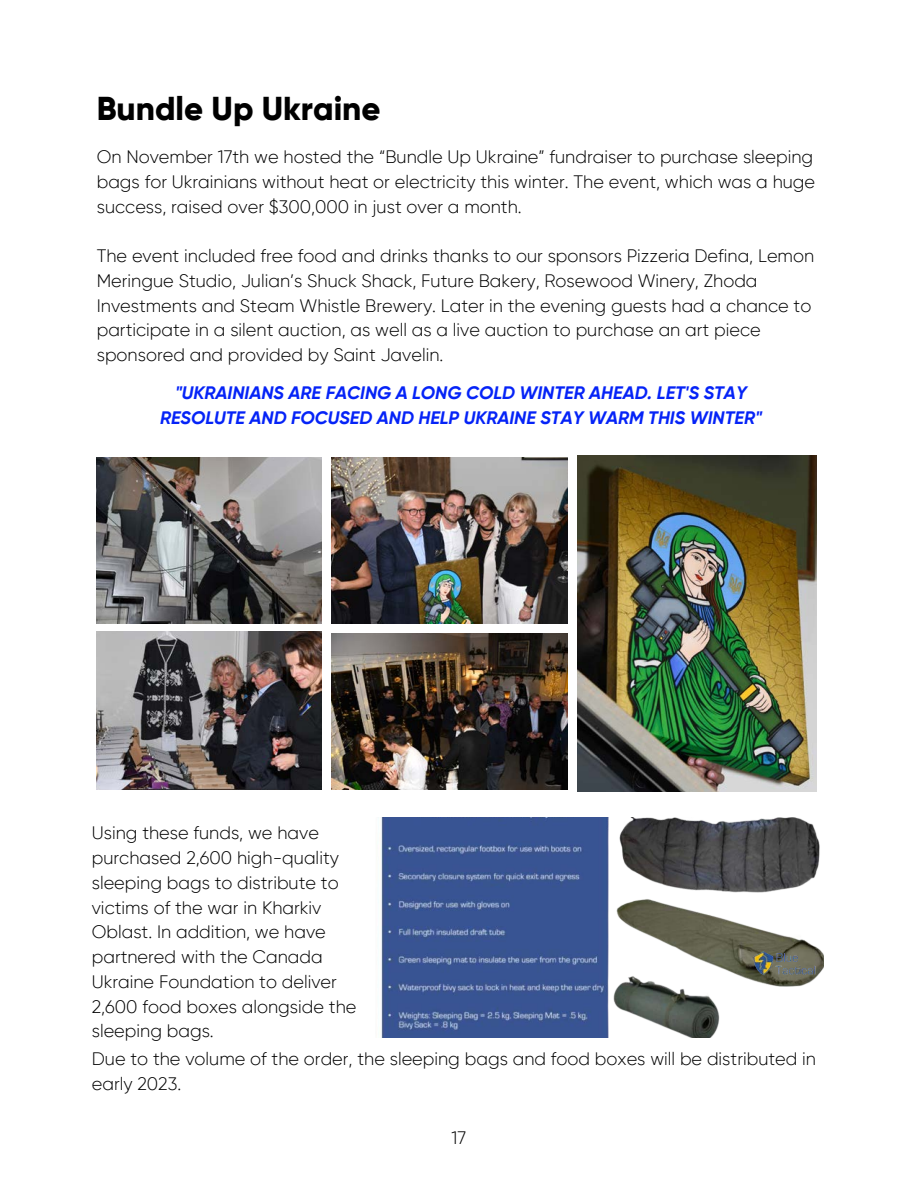
<style>
.page{position:relative;width:918px;height:1188px;background:#fff}
.page>*{position:absolute;margin:0;border:0;box-sizing:border-box;transform-origin:0 0}
.t1{font:800 33px "Gilroy";color:#000}
.t2{font:300 18px/24.8px "Gilroy";color:#000}
.t3{font:italic 700 18px/24.8px "Gilroy";color:#0523f7;text-align:center}
</style>
<div class="page">
<img style="left:331px;top:458px;width:236px;height:165px">
<img style="left:97px;top:458px;width:225px;height:165px">
<img style="left:97px;top:631px;width:225px;height:159px">
<img style="left:331px;top:633px;width:236px;height:156px">
<img style="left:577px;top:456px;width:240px;height:335px">
<img style="left:381px;top:818px;width:442px;height:219px">
<img style="left:752px;top:947px;width:65px;height:36px">
<p class="t1" style="left:97px;top:94px;width:285px">Bundle Up Ukraine</p>
<p class="t2" style="left:97px;top:146px;width:720px;text-align:justify">On November 17th we hosted the “Bundle Up Ukraine” fundraiser to purchase sleeping bags for Ukrainians without heat or electricity this winter. The event, which was a huge success, raised over $300,000 in just over a month.</p>
<p class="t2" style="left:97px;top:245px;width:719px">The event included free food and drinks thanks to our sponsors Pizzeria Defina, Lemon Meringue Studio, Julian’s Shuck Shack, Future Bakery, Rosewood Winery, Zhoda Investments and Steam Whistle Brewery. Later in the evening guests had a chance to participate in a silent auction, as well as a live auction to purchase an art piece sponsored and provided by Saint Javelin.</p>
<p class="t3" style="left:160px;top:382px;width:603px">"UKRAINIANS ARE FACING A LONG COLD WINTER AHEAD. LET'S STAY<br>RESOLUTE AND FOCUSED AND HELP UKRAINE STAY WARM THIS WINTER"</p>
<p class="t2" style="left:92px;top:822px;width:266px">Using these funds, we have purchased 2,600 high-quality sleeping bags to distribute to victims of the war in Kharkiv<br>Oblast. In addition, we have partnered with the Canada<br>Ukraine Foundation to deliver<br>2,600 food boxes alongside the sleeping bags.</p>
<p class="t2" style="left:92px;top:1048px;width:726px">Due to the volume of the order, the sleeping bags and food boxes will be distributed in early 2023.</p>
<p class="t2" style="left:452px;top:1127px;width:16px">17</p>
</div>
